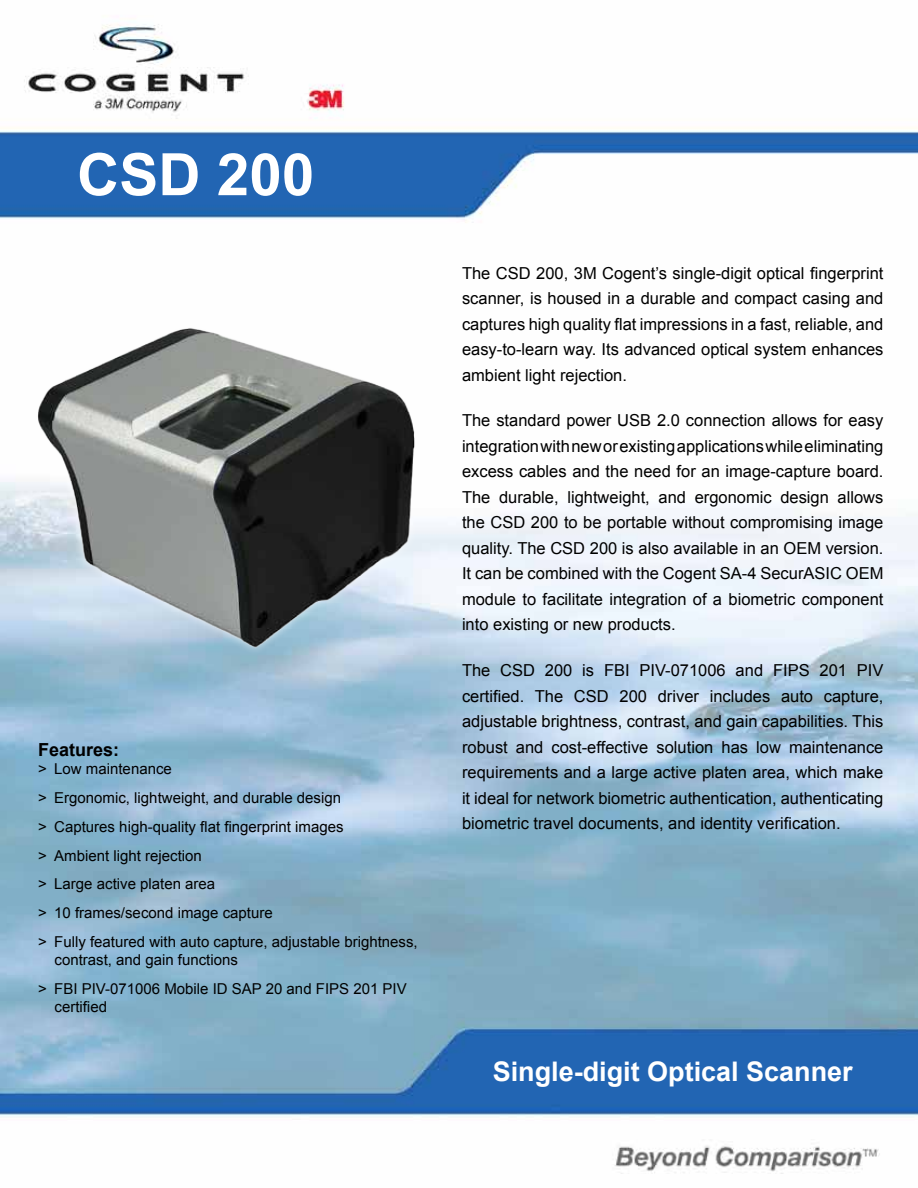
<style>
.page{position:relative;width:918px;height:1188px;background:#fff}
.page>*{position:absolute;margin:0;border:0;box-sizing:border-box;transform-origin:0 0}
.t1{font:700 58.5px "Arial";color:#fff}
.t2{font:700 27px "Arial";color:#fff}
.t3{font:700 18px "Arial";color:#000}
.t4{font:16.5px/25.5px "Arial";color:#000;text-align:justify}
.t5{font:15px/28.8px "Arial";color:#000}
</style>
<div class="page">
<img style="left:0;top:24px;width:918px;height:1150px">
<img style="left:24px;top:317px;width:403px;height:340px">
<h1 class="t1" style="left:77px;top:136px;width:239px">CSD 200</h1>
<p class="t3" style="left:38px;top:738px;width:83px">Features:</p>
<p class="t5" style="left:38px;top:755px;width:381px">&gt; Low maintenance<br>&gt; Ergonomic, lightweight, and durable design<br>&gt; Captures high-quality flat fingerprint images<br>&gt; Ambient light rejection<br>&gt; Large active platen area<br>&gt; 10 frames/second image capture<br>&gt; Fully featured with auto capture, adjustable brightness,</p>
<p class="t5" style="left:38px;top:945px;width:370px;text-indent:17px">contrast, and gain functions<br>&gt; FBI PIV-071006 Mobile ID SAP 20 and FIPS 201 PIV</p>
<p class="t5" style="left:55px;top:992px;width:54px">certified</p>
<p class="t4" style="left:462px;top:260px;width:423px">The CSD 200, 3M Cogent’s single-digit optical fingerprint scanner, is housed in a durable and compact casing and captures high quality flat impressions in a fast, reliable, and easy-to-learn way. Its advanced optical system enhances ambient light rejection.</p>
<p class="t4" style="left:462px;top:408px;width:423px">The standard power USB 2.0 connection allows for easy integration with new or existing applications while eliminating excess cables and the need for an image-capture board.<br>The durable, lightweight, and ergonomic design allows the CSD 200 to be portable without compromising image quality. The CSD 200 is also available in an OEM version.<br>It can be combined with the Cogent SA-4 SecurASIC OEM module to facilitate integration of a biometric component into existing or new products.</p>
<p class="t4" style="left:462px;top:658px;width:423px">The CSD 200 is FBI PIV-071006 and FIPS 201 PIV certified. The CSD 200 driver includes auto capture, adjustable brightness, contrast, and gain capabilities. This robust and cost-effective solution has low maintenance requirements and a large active platen area, which make it ideal for network biometric authentication, authenticating biometric travel documents, and identity verification.</p>
<h2 class="t2" style="left:493px;top:1054px;width:362px">Single-digit Optical Scanner</h2>
</div>
